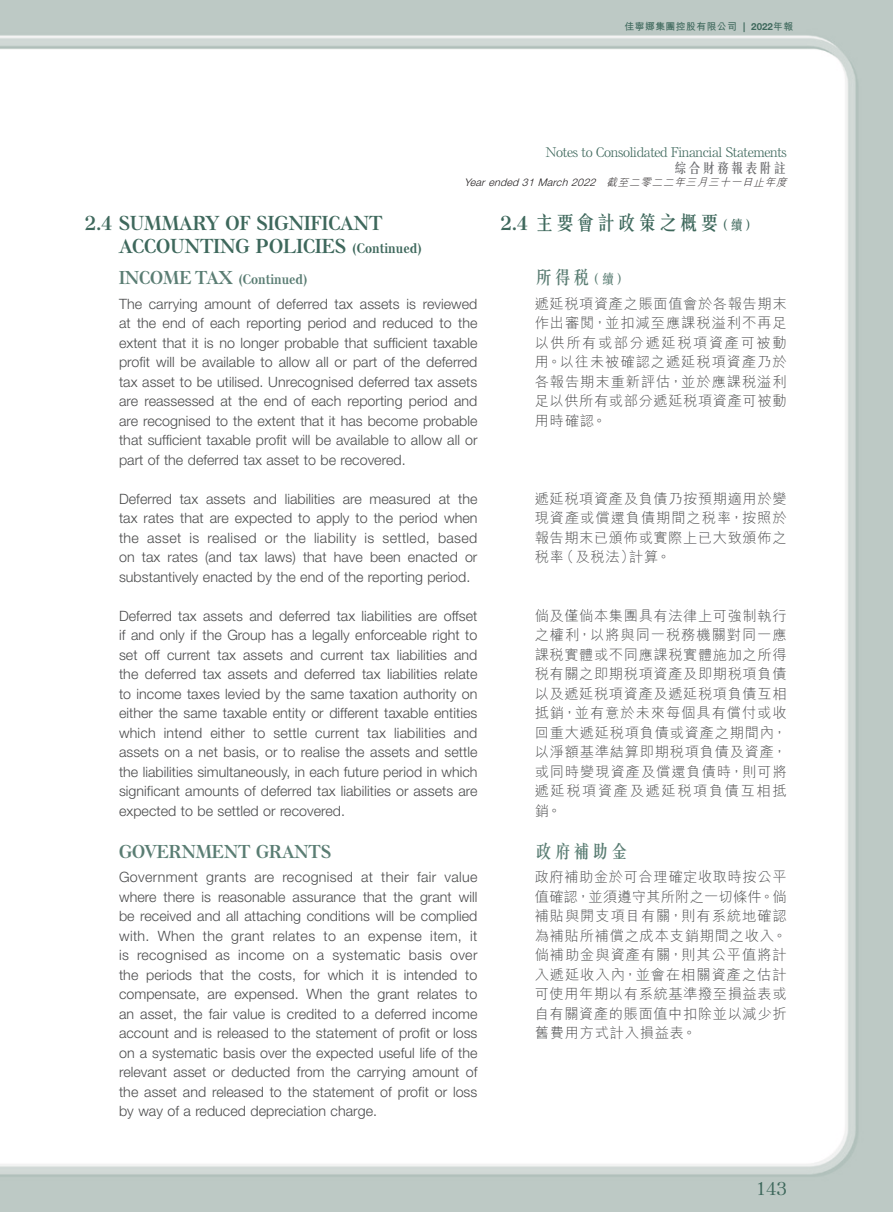
<style>
.page{position:relative;width:893px;height:1212px;background:#fff}
.page>*{position:absolute;margin:0;border:0;box-sizing:border-box;transform-origin:0 0}
.Heading_1{font:700 19.5px/23.2px "Else NPL Std";letter-spacing:.01em;color:#3e685c}
.C_Heading_1{font:500 19.5px "C Song 3 HK";letter-spacing:.06em;color:#3e685c}
.Heading_2{font:700 18px "Else NPL Std";letter-spacing:.005em;color:#5a7d73}
.C_Heading_2{font:500 18px "C Song 3 HK";color:#5a7d73}
.Heading_2-2{font:500 18px "C Song 3 HK";letter-spacing:.055em;color:#5a7d73}
.t1{font:500 18px "Else NPL Std";color:#3e685c}
.Body_Text{font:300 14.25px/19.5px "Helvetica Neue LT Std";letter-spacing:.005em;color:#4b4c4d;text-align:justify}
.C_Body_Text{font:300 14.25px/19.5px "M Hei HK";letter-spacing:.055em;color:#4b4c4d;text-align:justify}
.t2{font:300 13.5px "Else NPL Std";letter-spacing:-.02em;color:#3e685c}
.Heading_2-3{font:700 13.5px "Else NPL Std";letter-spacing:.005em;color:#5a7d73}
.t3{font:500 13.5px "C Song 3 HK";letter-spacing:.055em;color:#6c6d70}
.t4{font:italic 300 10.5px "Helvetica Neue LT Std";color:#231f20}
.t5{font:700 9.75px "M Hei HK";letter-spacing:.055em;color:#3e685c}
.s1{font-family:"Helvetica Neue LT Std"}
.s2{font-family:"M Hei HK"}
.s3{font-family:"Else NPL Std";font-weight:700}
.s4{font-size:13.5px}
.s5{font-size:18px}
</style>
<div class="page">
<img style="left:0;top:0;width:893px;height:1212px">
<p class="t5" style="left:625px;top:19px;width:170px">佳寧娜集團控股有限公司 <span class="s1">| 2022</span>年報</p>
<p class="t2" style="left:546px;top:144px;width:242px">Notes to Consolidated Financial Statements</p>
<p class="t3" style="left:674px;top:161px;width:115px">綜合財務報表附註</p>
<p class="t4" style="left:464px;top:176px;width:327px">Yearended 31 March 2022 <span class="s2">截至二零二二年三月三十一日止年度</span></p>
<p class="C_Heading_1" style="left:501px;top:213px;width:259px"><span class="s3">2.4</span> 主要會計政策之概要<span class="s4">（續）</span></p>
<p class="C_Heading_2" style="left:535px;top:268px;width:96px">所得稅<span class="s4">（續）</span></p>
<p class="C_Body_Text" style="left:535px;top:293px;width:253px">遞延稅項資產之賬面值會於各報告期末作出審閱，並扣減至應課稅溢利不再足以供所有或部分遞延稅項資產可被動用。以往未被確認之遞延稅項資產乃於各報告期末重新評估，並於應課稅溢利足以供所有或部分遞延稅項資產可被動用時確認。</p>
<p class="Heading_1" style="left:119px;top:211px;width:304px;text-indent:-34px">2.4 SUMMARY OF SIGNIFICANT<br>ACCOUNTING POLICIES <span class="s4">(Continued)</span></p>
<p class="Heading_2-3" style="left:119px;top:271px;width:190px"><span class="s5">INCOME TAX</span> (Continued)</p>
<p class="Body_Text" style="left:119px;top:294px;width:360px">The carrying amount of deferred tax assets is reviewed at the end of each reporting period and reduced to the extent that it is no longer probable that sufficient taxable profit will be available to allow all or part of the deferred tax asset to be utilised. Unrecognised deferred tax assets are reassessed at the end of each reporting period and are recognised to the extent that it has become probable that sufficient taxable profit will be available to allow all or part of the deferred tax asset to be recovered.</p>
<p class="Body_Text" style="left:119px;top:489px;width:360px">Deferred tax assets and liabilities are measured at the tax rates that are expected to apply to the period when the asset is realised or the liability is settled, based on tax rates (and tax laws) that have been enacted or substantively enacted by the end of the reporting period.</p>
<p class="Body_Text" style="left:119px;top:606px;width:360px">Deferred tax assets and deferred tax liabilities are offset if and only if the Group has a legally enforceable right to set off current tax assets and current tax liabilities and the deferred tax assets and deferred tax liabilities relate to income taxes levied by the same taxation authority on either the same taxable entity or different taxable entities which intend either to settle current tax liabilities and assets on a net basis, or to realise the assets and settle the liabilities simultaneously, in each future period in which significant amounts of deferred tax liabilities or assets are expected to be settled or recovered.</p>
<p class="Heading_2" style="left:119px;top:840px;width:213px">GOVERNMENT GRANTS</p>
<p class="Body_Text" style="left:119px;top:867px;width:360px">Government grants are recognised at their fair value where there is reasonable assurance that the grant will be received and all attaching conditions will be complied with. When the grant relates to an expense item, it is recognised as income on a systematic basis over the periods that the costs, for which it is intended to compensate, are expensed. When the grant relates to an asset, the fair value is credited to a deferred income account and is released to the statement of profit or loss on a systematic basis over the expected useful life of the relevant asset or deducted from the carrying amount of the asset and released to the statement of profit or loss by way of a reduced depreciation charge.</p>
<p class="C_Body_Text" style="left:535px;top:488px;width:253px">遞延稅項資產及負債乃按預期適用於變現資產或償還負債期間之稅率，按照於報告期末已頒佈或實際上已大致頒佈之稅率（及稅法）計算。</p>
<p class="C_Body_Text" style="left:535px;top:605px;width:253px">倘及僅倘本集團具有法律上可強制執行之權利，以將與同一稅務機關對同一應課稅實體或不同應課稅實體施加之所得稅有關之即期稅項資產及即期稅項負債以及遞延稅項資產及遞延稅項負債互相抵銷，並有意於未來每個具有償付或收回重大遞延稅項負債或資產之期間內，以淨額基準結算即期稅項負債及資產，或同時變現資產及償還負債時，則可將遞延稅項資產及遞延稅項負債互相抵銷。</p>
<p class="Heading_2-2" style="left:535px;top:842px;width:95px">政府補助金</p>
<p class="C_Body_Text" style="left:535px;top:867px;width:253px">政府補助金於可合理確定收取時按公平值確認，並須遵守其所附之一切條件。倘補貼與開支項目有關，則有系統地確認為補貼所補償之成本支銷期間之收入。倘補助金與資產有關，則其公平值將計入遞延收入內，並會在相關資產之估計可使用年期以有系統基準撥至損益表或自有關資產的賬面值中扣除並以減少折舊費用方式計入損益表。</p>
<p class="t1" style="left:756px;top:1178px;width:32px">143</p>
</div>
